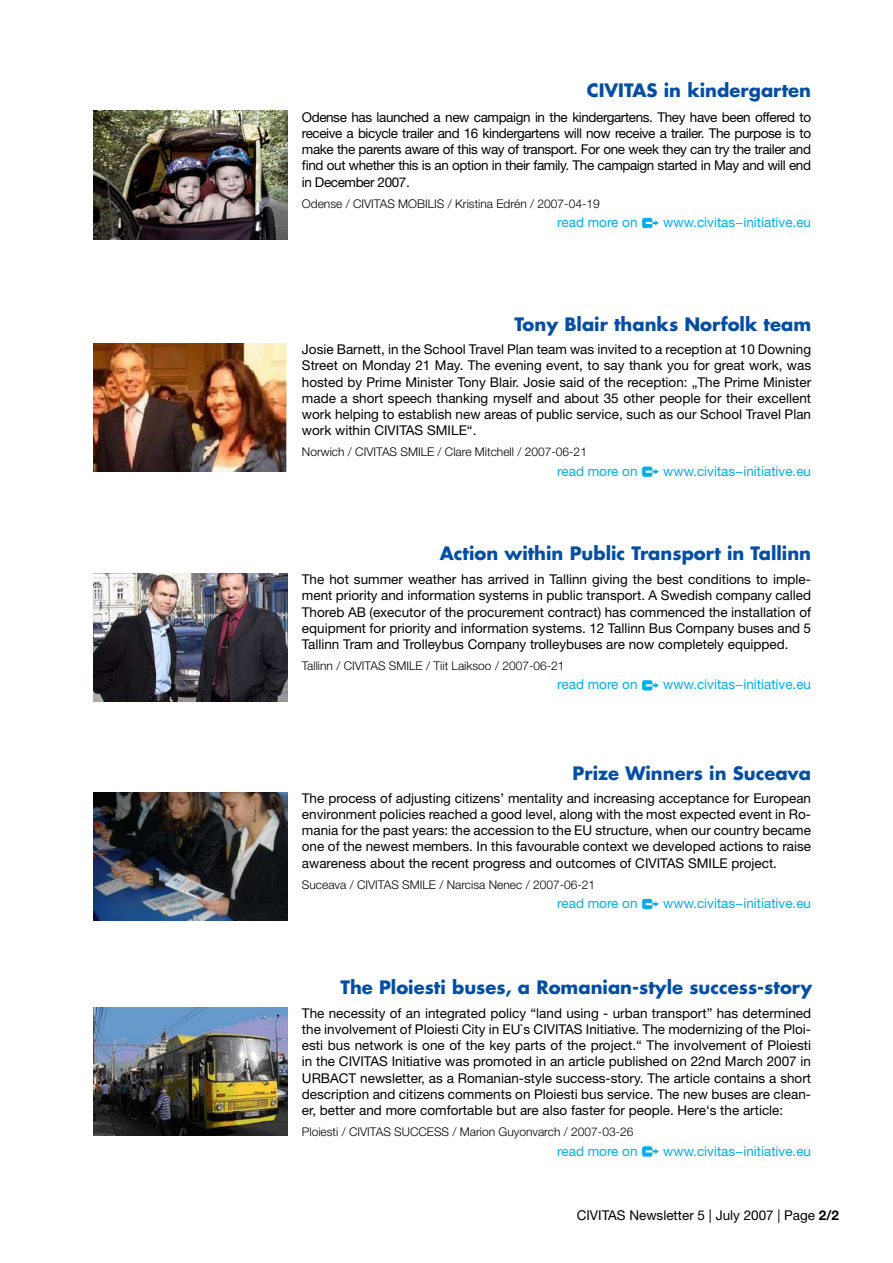
<style>
.page{position:relative;width:893px;height:1263px;background:#fff}
.page>*{position:absolute;margin:0;border:0;box-sizing:border-box;transform-origin:0 0}
.t1{font:700 18px "Futura";color:#034ea2}
.t2{font:13.5px/16.2px "Helvetica Neue";color:#000;text-align:justify}
.t3{font:13.5px "Helvetica Neue";color:#00aeef}
.t4{font:300 12px "Helvetica Neue";color:#000}
.s1{font-weight:700}
</style>
<div class="page">
<svg style="left:642px;top:466px;width:17px;height:11px"></svg>
<svg style="left:642px;top:680px;width:17px;height:10px"></svg>
<svg style="left:642px;top:899px;width:17px;height:10px"></svg>
<img style="left:94px;top:344px;width:193px;height:128px">
<img style="left:94px;top:792px;width:193px;height:128px">
<img style="left:94px;top:573px;width:193px;height:129px">
<svg style="left:642px;top:218px;width:17px;height:10px"></svg>
<img style="left:94px;top:111px;width:193px;height:128px">
<svg style="left:642px;top:1146px;width:17px;height:10px"></svg>
<img style="left:94px;top:1007px;width:193px;height:128px">
<h1 class="t1" style="left:587px;top:78px;width:226px">CIVITAS in kindergarten</h1>
<p class="t2" style="left:302px;top:109px;width:511px">Odense has launched a new campaign in the kindergartens. They have been offered to receive a bicycle trailer and 16 kindergartens will now receive a trailer. The purpose is to make the parents aware of this way of transport. For one week they can try the trailer and find out whether this is an option in their family. The campaign started in May and will end in December 2007.</p>
<p class="t4" style="left:302px;top:196px;width:299px">Odense / CIVITAS MOBILIS / Kristina Edrén / 2007-04-19</p>
<p class="t3" style="left:557px;top:214px;width:82px">read more on</p>
<p class="t3" style="left:663px;top:214px;width:149px">www.civitas−initiative.eu</p>
<h1 class="t1" style="left:514px;top:312px;width:298px">Tony Blair thanks Norfolk team</h1>
<p class="t2" style="left:302px;top:341px;width:511px">Josie Barnett, in the School Travel Plan team was invited to a reception at 10 Downing Street on Monday 21 May. The evening event, to say thank you for great work, was hosted by Prime Minister Tony Blair. Josie said of the reception: „The Prime Minister made a short speech thanking myself and about 35 other people for their excellent work helping to establish new areas of public service, such as our School Travel Plan work within CIVITAS SMILE“.</p>
<p class="t4" style="left:302px;top:445px;width:287px">Norwich / CIVITAS SMILE / Clare Mitchell / 2007-06-21</p>
<p class="t3" style="left:557px;top:463px;width:82px">read more on</p>
<p class="t3" style="left:663px;top:463px;width:149px">www.civitas−initiative.eu</p>
<h1 class="t1" style="left:440px;top:540px;width:373px">Action within Public Transport in Tallinn</h1>
<p class="t2" style="left:302px;top:571px;width:511px">The hot summer weather has arrived in Tallinn giving the best conditions to imple&shy;ment priority and information systems in public transport. A Swedish company called Thoreb AB (executor of the procurement contract) has commenced the installation of equipment for priority and information systems. 12 Tallinn Bus Company buses and 5<br>Tallinn Tram and Trolleybus Company trolleybuses are now completely equipped.</p>
<p class="t4" style="left:302px;top:658px;width:264px">Tallinn / CIVITAS SMILE / Tiit Laiksoo / 2007-06-21</p>
<p class="t3" style="left:557px;top:677px;width:82px">read more on</p>
<p class="t3" style="left:663px;top:677px;width:149px">www.civitas−initiative.eu</p>
<h1 class="t1" style="left:573px;top:761px;width:240px">Prize Winners in Suceava</h1>
<p class="t2" style="left:302px;top:790px;width:511px">The process of adjusting citizens’ mentality and increasing acceptance for European environment policies reached a good level, along with the most expected event in Ro&shy;mania for the past years: the accession to the EU structure, when our country became one of the newest members. In this favourable context we developed actions to raise awareness about the recent progress and outcomes of CIVITAS SMILE project.</p>
<p class="t4" style="left:302px;top:877px;width:295px">Suceava / CIVITAS SMILE / Narcisa Nenec / 2007-06-21</p>
<p class="t3" style="left:557px;top:895px;width:82px">read more on</p>
<p class="t3" style="left:663px;top:895px;width:149px">www.civitas−initiative.eu</p>
<h1 class="t1" style="left:340px;top:975px;width:473px">The Ploiesti buses, a Romanian-style success-story</h1>
<p class="t2" style="left:302px;top:1005px;width:511px">The necessity of an integrated policy “land using - urban transport” has determined the involvement of Ploiesti City in EU`s CIVITAS Initiative. The modernizing of the Ploi&shy;esti bus network is one of the key parts of the project.“ The involvement of Ploiesti in the CIVITAS Initiative was promoted in an article published on 22nd March 2007 in URBACT newsletter, as a Romanian-style success-story. The article contains a short description and citizens comments on Ploiesti bus service. The new buses are clean&shy;er, better and more comfortable but are also faster for people. Here‘s the article:</p>
<p class="t4" style="left:302px;top:1124px;width:333px">Ploiesti / CIVITAS SUCCESS / Marion Guyonvarch / 2007-03-26</p>
<p class="t3" style="left:557px;top:1143px;width:82px">read more on</p>
<p class="t3" style="left:663px;top:1143px;width:149px">www.civitas−initiative.eu</p>
<p class="t2" style="left:577px;top:1206px;width:264px">CIVITAS Newsletter 5 | July 2007 | Page <span class="s1">2/2</span></p>
</div>
